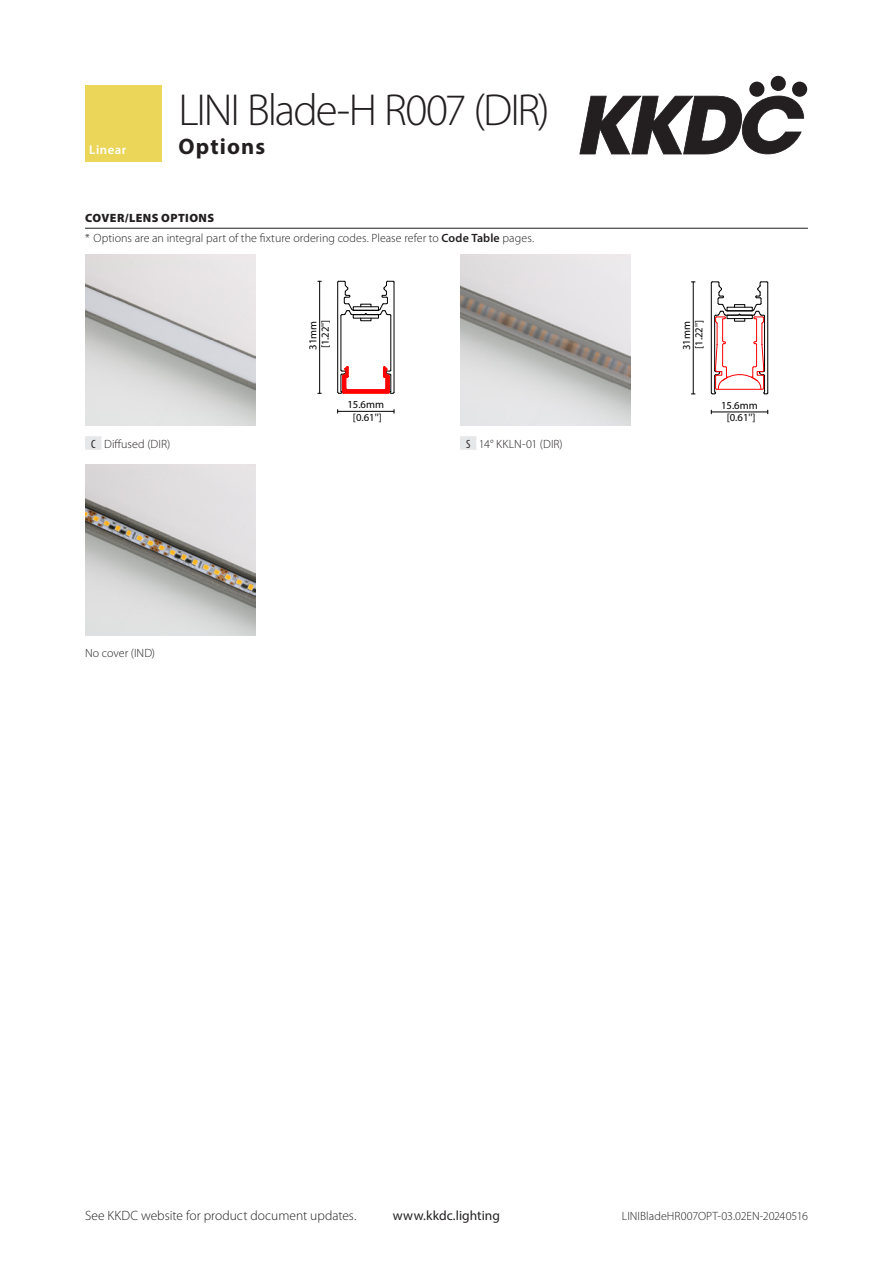
<style>
.page{position:relative;width:893px;height:1263px;background:#fff}
.page>*{position:absolute;margin:0;border:0;box-sizing:border-box;transform-origin:0 0}
.Product_Title{font:300 45px "Myriad Pro";letter-spacing:-.045em;color:#231f20}
.title_line2{font:700 22.5px "Myriad Pro";letter-spacing:.05em;color:#231f20}
.t1{font:300 13.5px "Myriad Pro";color:#231f20}
.t2{font:13.5px "Myriad Pro";letter-spacing:.005em;color:#231f20}
.t3{font:600 12.75px "Myriad Pro";letter-spacing:.04em;color:#fff}
.Section_sub_text{font:300 12px "Myriad Pro";letter-spacing:.005em;color:#231f20}
.Product_code_Options{font:300 12px "Myriad Pro";letter-spacing:.01em;color:#231f20}
.Section_heading_top{font:900 12px "Myriad Pro";letter-spacing:.035em;color:#231f20}
.body{font:300 12px "Myriad Pro";color:#231f20}
.t4{font:10.65px/12.3px "Myriad Pro";color:#000}
.s1{font-weight:600}
.s2{font-weight:400;font-stretch:condensed}
</style>
<div class="page">
<svg style="left:579px;top:96px;width:225px;height:58px"></svg>
<svg style="left:749px;top:81px;width:16px;height:16px"></svg>
<div style="left:770px;top:76px;width:16px;height:15px;background:#231f20;border-radius:50%"></div>
<div style="left:792px;top:81px;width:15px;height:16px;background:#231f20;border-radius:50%"></div>
<hr style="left:85px;top:228px;width:723px;height:1px;background:#231f20">
<img style="left:85px;top:255px;width:171px;height:171px">
<hr style="left:394px;top:282px;width:1px;height:110px;background:#000">
<hr style="left:337px;top:282px;width:1px;height:110px;background:#000">
<hr style="left:341px;top:316px;width:1px;height:54px;background:#000">
<hr style="left:391px;top:316px;width:1px;height:54px;background:#000">
<svg style="left:337px;top:366px;width:57px;height:28px"></svg>
<hr style="left:319px;top:281px;width:1px;height:112px;background:#000">
<hr style="left:338px;top:411px;width:56px;height:1px;background:#000">
<svg style="left:337px;top:281px;width:57px;height:40px"></svg>
<div style="left:353px;top:314px;width:26px;height:4px;border:1px solid #000"></div>
<img style="left:460px;top:255px;width:170px;height:171px">
<hr style="left:693px;top:282px;width:1px;height:112px;background:#000">
<hr style="left:711px;top:412px;width:57px;height:1px;background:#000">
<svg style="left:711px;top:281px;width:57px;height:114px"></svg>
<div style="left:727px;top:315px;width:25px;height:4px;border:1px solid #000"></div>
<div style="left:85px;top:436px;width:17px;height:14px;background:#e6e7e9"></div>
<div style="left:460px;top:436px;width:16px;height:14px;background:#e6e7e9"></div>
<img style="left:85px;top:464px;width:171px;height:171px">
<div style="left:85px;top:85px;width:77px;height:77px;background:#ebd659"></div>
<p class="t3" style="left:89px;top:142px;width:38px">Linear</p>
<p class="Product_Title" style="left:179px;top:83px;width:373px">LINI Blade-H R007 (DIR)</p>
<p class="title_line2" style="left:179px;top:132px;width:88px">Options</p>
<p class="Section_heading_top" style="left:85px;top:210px;width:131px">COVER/LENS OPTIONS</p>
<p class="Section_sub_text" style="left:85px;top:231px;width:451px">* Options are an integral part of the fixture ordering codes. Please refer to <span class="s1">Code Table</span> pages.</p>
<p class="t4" style="left:307px;top:350px;width:32px;rotate:-90deg">31mm [1.22'']</p>
<p class="t4" style="left:347px;top:398px;width:38px;text-align:center">15.6mm [0.61'']</p>
<p class="Product_code_Options" style="left:91px;top:436px;width:81px"><span class="s2">C</span> Diffused (DIR)</p>
<p class="Product_code_Options" style="left:466px;top:436px;width:98px"><span class="s2">S</span> 14° KKLN-01 (DIR)</p>
<p class="body" style="left:85px;top:646px;width:72px">No cover (IND)</p>
<p class="t4" style="left:680px;top:350px;width:32px;rotate:-90deg">31mm [1.22'']</p>
<p class="t4" style="left:721px;top:399px;width:38px;text-align:center">15.6mm [0.61'']</p>
<p class="t1" style="left:85px;top:1208px;width:273px">See KKDC website for product document updates.</p>
<p class="t2" style="left:393px;top:1207px;width:109px">www.kkdc.lighting</p>
<p class="Section_sub_text" style="left:622px;top:1209px;width:188px">LINIBladeHR007OPT-03.02EN-20240516</p>
</div>
